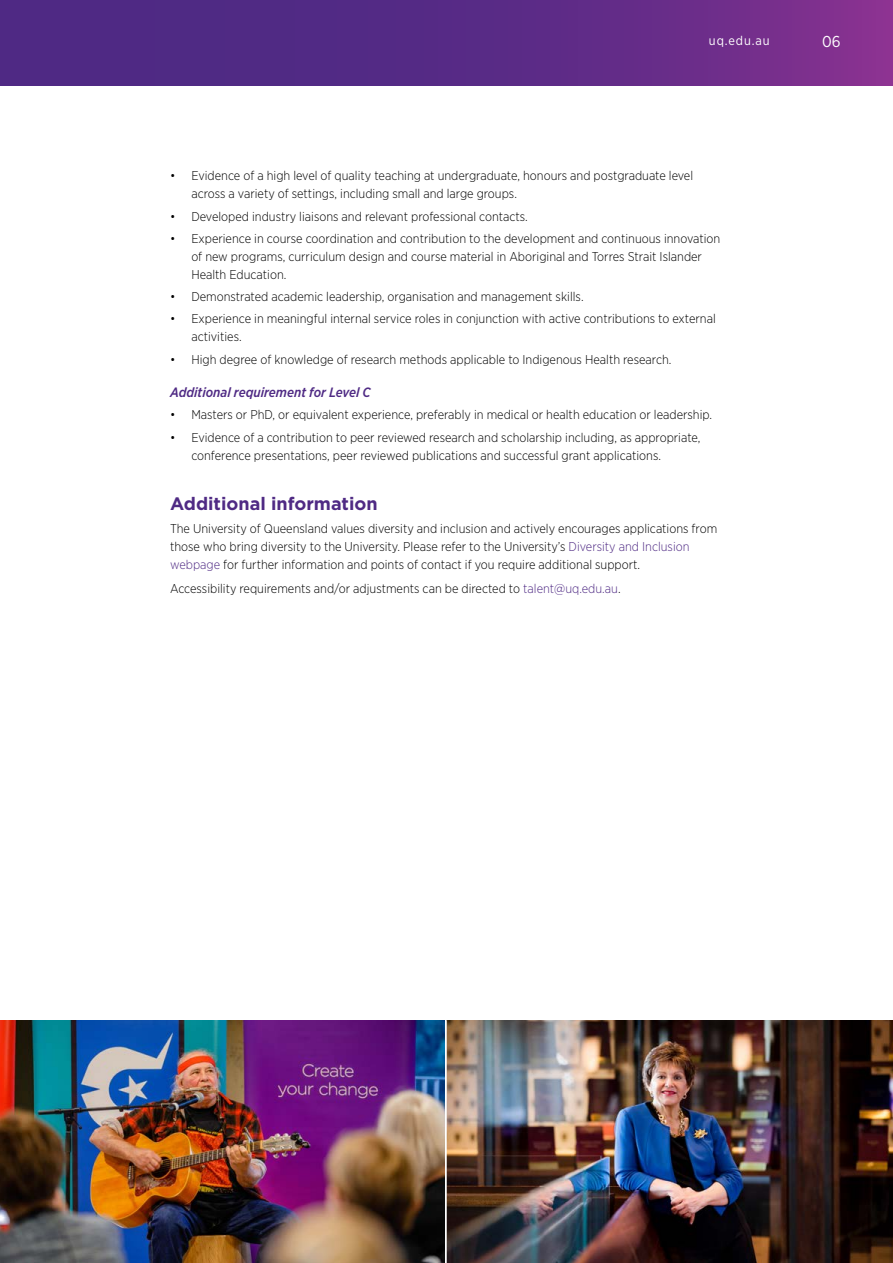
<style>
.page{position:relative;width:893px;height:1263px;background:#fff}
.page>*{position:absolute;margin:0;border:0;box-sizing:border-box;transform-origin:0 0}
.t1{font:700 18px "Gotham";color:#4f2a84}
.t2{font:15.75px "Gotham Narrow";color:#fff}
.t3{font:italic 500 13.5px "Gotham Narrow";color:#4f2a84}
.t4{font:300 12.75px/18px "Gotham Narrow";color:#000}
.t5{font:12.75px "Gotham Narrow";letter-spacing:.07em;color:#fff}
.s1{color:#4f2a84}
</style>
<div class="page">
<svg style="left:0;top:0;width:893px;height:85px"></svg>
<img style="left:0;top:1020px;width:445px;height:243px">
<img style="left:446px;top:1020px;width:447px;height:243px">
<p class="t5" style="left:709px;top:33px;width:62px">uq.edu.au</p>
<p class="t2" style="left:822px;top:32px;width:20px">06</p>
<p class="t4" style="left:191px;top:166px;width:503px;text-indent:-21px">• Evidence of a high level of quality teaching at undergraduate, honours and postgraduate level across a variety of settings, including small and large groups.</p>
<p class="t4" style="left:170px;top:207px;width:359px">• Developed industry liaisons and relevant professional contacts.</p>
<p class="t4" style="left:191px;top:229px;width:530px;text-indent:-21px">• Experience in course coordination and contribution to the development and continuous innovation of new programs, curriculum design and course material in Aboriginal and Torres Strait Islander<br>Health Education.</p>
<p class="t4" style="left:170px;top:287px;width:415px">• Demonstrated academic leadership, organisation and management skills.</p>
<p class="t4" style="left:191px;top:309px;width:526px;text-indent:-21px">• Experience in meaningful internal service roles in conjunction with active contributions to external activities.</p>
<p class="t4" style="left:170px;top:350px;width:503px">• High degree of knowledge of research methods applicable to Indigenous Health research.</p>
<p class="t3" style="left:170px;top:384px;width:202px">Additional requirement for Level C</p>
<p class="t4" style="left:170px;top:406px;width:544px">• Masters or PhD, or equivalent experience, preferably in medical or health education or leadership.</p>
<p class="t4" style="left:191px;top:428px;width:511px;text-indent:-21px">• Evidence of a contribution to peer reviewed research and scholarship including, as appropriate, conference presentations, peer reviewed publications and successful grant applications.</p>
<h1 class="t1" style="left:170px;top:492px;width:209px">Additional information</h1>
<p class="t4" style="left:170px;top:519px;width:549px">The University of Queensland values diversity and inclusion and actively encourages applications from those who bring diversity to the University. Please refer to the University’s <span class="s1">Diversity and Inclusion webpage</span> for further information and points of contact if you require additional support.</p>
<p class="t4" style="left:170px;top:579px;width:452px">Accessibility requirements and/or adjustments can be directed to <span class="s1">talent@uq.edu.au</span>.</p>
</div>
